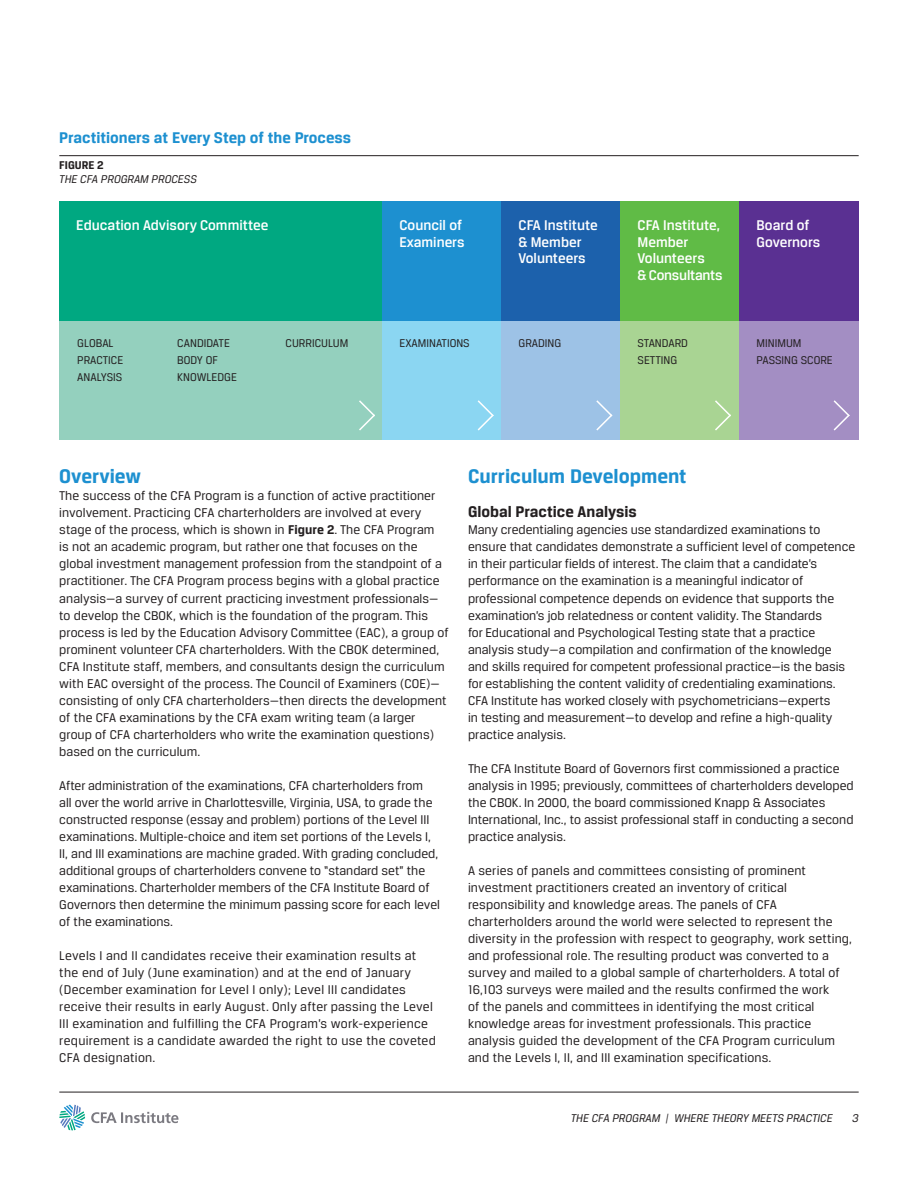
<style>
.page{position:relative;width:918px;height:1188px;background:#fff}
.page>*{position:absolute;margin:0;border:0;box-sizing:border-box;transform-origin:0 0}
.Subtitle_1__14_pt_Bo{font:700 21px "CFA Breuer Text";color:#1d90d0}
.Subtitle_2__10_pt_Bo{font:700 16.5px "CFA Breuer Text";color:#1d90d0}
.Subtitle_2__10_pt_Bo-2{font:700 16.5px "CFA Breuer Text";color:#231f20}
.Figure_Bar_Text_LF_J{font:500 15px/16.5px "CFA Breuer Text";color:#fff}
.Body_Copy_Bruer__9pt{font:13.5px/17px "CFA Breuer Text";color:#231f20}
.Body_Copy_Bruer__9pt-2{font:13.5px/17px "CFA Breuer Text";letter-spacing:.02em;color:#231f20}
.Figures_Sub_No_Rule{font:12px/17px "CFA Breuer Text";color:#231f20}
.Figures_Sub_No_Rule-2{font:italic 12px "CFA Breuer Text";color:#231f20}
.Figures{font:700 12px "CFA Breuer Text";color:#231f20}
.s1{font-weight:700}
</style>
<div class="page">
<hr style="left:59px;top:1092px;width:800px;height:1px;background:#231f20">
<svg style="left:59px;top:1105px;width:26px;height:25px"></svg>
<svg style="left:91px;top:1112px;width:88px;height:11px"></svg>
<hr style="left:59px;top:155px;width:800px;height:1px;background:#231f20">
<div style="left:59px;top:321px;width:323px;height:119px;background:#94d0be"></div>
<div style="left:382px;top:321px;width:120px;height:119px;background:#8bd6f2"></div>
<div style="left:502px;top:321px;width:119px;height:119px;background:#9dc2e6"></div>
<div style="left:621px;top:321px;width:119px;height:119px;background:#a9d493"></div>
<div style="left:740px;top:321px;width:119px;height:119px;background:#a38ec3"></div>
<div style="left:59px;top:202px;width:323px;height:119px;background:#00a881"></div>
<div style="left:382px;top:202px;width:120px;height:119px;background:#1d90d0"></div>
<div style="left:502px;top:202px;width:119px;height:119px;background:#1c61ac"></div>
<div style="left:621px;top:202px;width:119px;height:119px;background:#60bb46"></div>
<div style="left:740px;top:202px;width:119px;height:119px;background:#5a3092"></div>
<svg style="left:359px;top:400px;width:16px;height:31px"></svg>
<svg style="left:477px;top:400px;width:17px;height:31px"></svg>
<svg style="left:596px;top:400px;width:17px;height:31px"></svg>
<svg style="left:715px;top:400px;width:16px;height:31px"></svg>
<svg style="left:833px;top:400px;width:17px;height:31px"></svg>
<p class="Subtitle_2__10_pt_Bo" style="left:59px;top:129px;width:293px">Practitioners at Every Step of the Process</p>
<p class="Figures" style="left:59px;top:158px;width:46px">FIGURE 2</p>
<p class="Figures_Sub_No_Rule-2" style="left:59px;top:172px;width:139px">THE CFA PROGRAM PROCESS</p>
<p class="Figure_Bar_Text_LF_J" style="left:76px;top:217px;width:194px">Education Advisory Committee</p>
<p class="Figure_Bar_Text_LF_J" style="left:399px;top:217px;width:64px">Council of</p>
<p class="Figure_Bar_Text_LF_J" style="left:399px;top:233px;width:67px">Examiners</p>
<p class="Figure_Bar_Text_LF_J" style="left:519px;top:217px;width:81px">CFA Institute</p>
<p class="Figure_Bar_Text_LF_J" style="left:519px;top:233px;width:65px">&amp; Member</p>
<p class="Figure_Bar_Text_LF_J" style="left:519px;top:250px;width:69px">Volunteers</p>
<p class="Figure_Bar_Text_LF_J" style="left:638px;top:217px;width:84px">CFA Institute,</p>
<p class="Figure_Bar_Text_LF_J" style="left:638px;top:233px;width:69px">Member<br>Volunteers</p>
<p class="Figure_Bar_Text_LF_J" style="left:638px;top:266px;width:87px">&amp; Consultants</p>
<p class="Figure_Bar_Text_LF_J" style="left:757px;top:217px;width:55px">Board of</p>
<p class="Figure_Bar_Text_LF_J" style="left:757px;top:233px;width:65px">Governors</p>
<p class="Figures_Sub_No_Rule" style="left:77px;top:334px;width:48px">GLOBAL<br>PRACTICE<br>ANALYSIS</p>
<p class="Figures_Sub_No_Rule" style="left:177px;top:334px;width:61px">CANDIDATE<br>BODY OF<br>KNOWLEDGE</p>
<p class="Figures_Sub_No_Rule" style="left:286px;top:334px;width:64px">CURRICULUM</p>
<p class="Figures_Sub_No_Rule" style="left:399px;top:334px;width:72px">EXAMINATIONS</p>
<p class="Figures_Sub_No_Rule" style="left:519px;top:334px;width:44px">GRADING</p>
<p class="Figures_Sub_No_Rule" style="left:638px;top:334px;width:52px">STANDARD<br>SETTING</p>
<p class="Figures_Sub_No_Rule" style="left:757px;top:334px;width:78px">MINIMUM<br>PASSING SCORE</p>
<p class="Subtitle_1__14_pt_Bo" style="left:59px;top:465px;width:83px">Overview</p>
<p class="Body_Copy_Bruer__9pt" style="left:59px;top:487px;width:391px">The success of the CFA Program is a function of active practitioner involvement. Practicing CFA charterholders are involved at every stage of the process, which is shown in <span class="s1">Figure 2</span>. The CFA Program<br>is not an academic program, but rather one that focuses on the global investment management profession from the standpoint of a practitioner. The CFA Program process begins with a global practice analysis—a survey of current practicing investment professionals— to develop the CBOK, which is the foundation of the program. This process is led by the Education Advisory Committee (EAC), a group of prominent volunteer CFA charterholders. With the CBOK determined, CFA Institute staff, members, and consultants design the curriculum with EAC oversight of the process. The Council of Examiners (COE)— consisting of only CFA charterholders—then directs the development of the CFA examinations by the CFA exam writing team (a larger group of CFA charterholders who write the examination questions) based on the curriculum.</p>
<p class="Body_Copy_Bruer__9pt" style="left:59px;top:776px;width:382px">After administration of the examinations, CFA charterholders from<br>all over the world arrive in Charlottesville, Virginia, USA, to grade the constructed response (essay and problem) portions of the Level III examinations. Multiple-choice and item set portions of the Levels I, II, and III examinations are machine graded. With grading concluded, additional groups of charterholders convene to “standard set” the examinations. Charterholder members of the CFA Institute Board of Governors then determine the minimum passing score for each level of the examinations.</p>
<p class="Body_Copy_Bruer__9pt-2" style="left:59px;top:947px;width:378px">Levels I and II candidates receive their examination results at the end of July (June examination) and at the end of January (December examination for Level I only); Level III candidates receive their results in early August. Only after passing the Level III examination and fulfilling the CFA Program’s work-experience requirement is a candidate awarded the right to use the coveted CFA designation.</p>
<p class="Subtitle_1__14_pt_Bo" style="left:468px;top:465px;width:220px">Curriculum Development</p>
<p class="Subtitle_2__10_pt_Bo-2" style="left:468px;top:503px;width:170px">Global Practice Analysis</p>
<p class="Body_Copy_Bruer__9pt" style="left:468px;top:521px;width:389px">Many credentialing agencies use standardized examinations to ensure that candidates demonstrate a sufficient level of competence in their particular fields of interest. The claim that a candidate’s performance on the examination is a meaningful indicator of professional competence depends on evidence that supports the examination’s job relatedness or content validity. The Standards<br>for Educational and Psychological Testing state that a practice analysis study—a compilation and confirmation of the knowledge and skills required for competent professional practice—is the basis for establishing the content validity of credentialing examinations.<br>CFA Institute has worked closely with psychometricians—experts<br>in testing and measurement—to develop and refine a high-quality practice analysis.</p>
<p class="Body_Copy_Bruer__9pt" style="left:468px;top:759px;width:387px">The CFA Institute Board of Governors first commissioned a practice analysis in 1995; previously, committees of charterholders developed the CBOK. In 2000, the board commissioned Knapp &amp; Associates International, Inc., to assist professional staff in conducting a second practice analysis.</p>
<p class="Body_Copy_Bruer__9pt" style="left:468px;top:862px;width:386px">A series of panels and committees consisting of prominent investment practitioners created an inventory of critical responsibility and knowledge areas. The panels of CFA charterholders around the world were selected to represent the diversity in the profession with respect to geography, work setting, and professional role. The resulting product was converted to a survey and mailed to a global sample of charterholders. A total of 16,103 surveys were mailed and the results confirmed the work<br>of the panels and committees in identifying the most critical knowledge areas for investment professionals. This practice analysis guided the development of the CFA Program curriculum and the Levels I, II, and III examination specifications.</p>
<p class="Figures_Sub_No_Rule-2" style="left:571px;top:1112px;width:264px">THE CFA PROGRAM | WHERE THEORY MEETS PRACTICE</p>
<p class="Figures_Sub_No_Rule-2" style="left:852px;top:1112px;width:8px">3</p>
</div>
